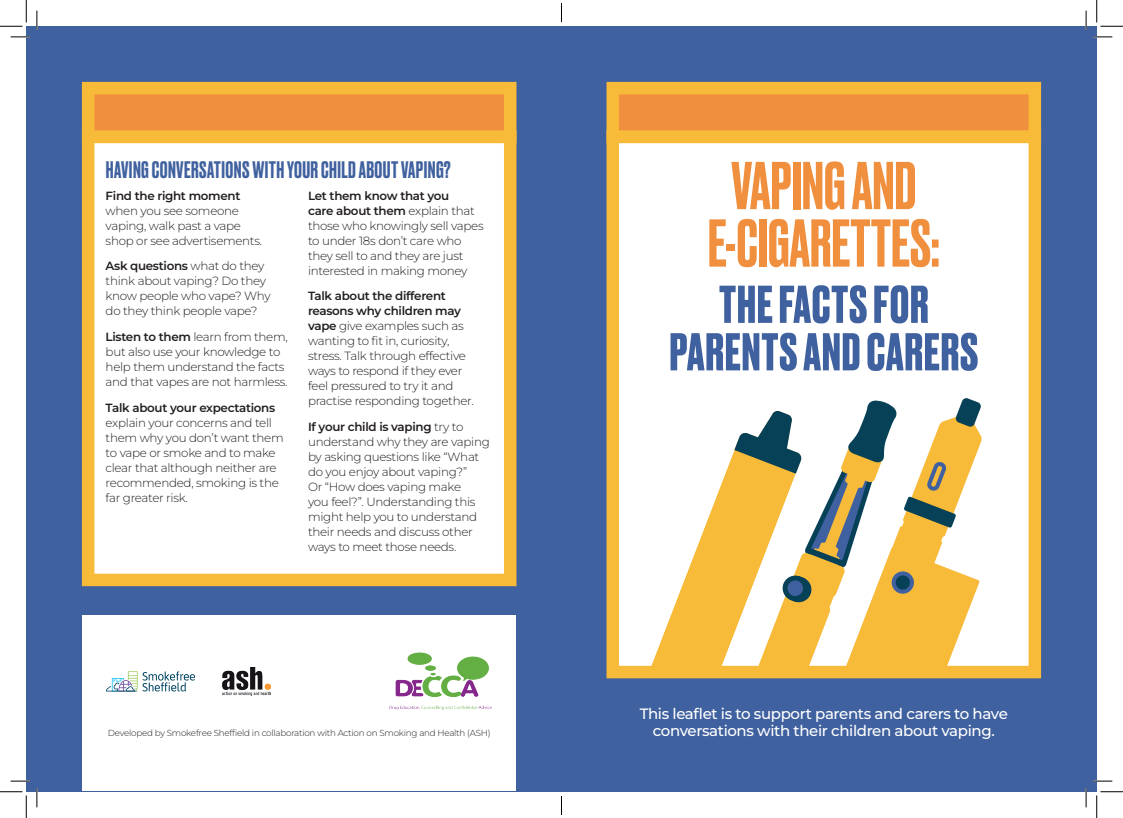
<style>
.page{position:relative;width:1123px;height:818px;background:#fff}
.page>*{position:absolute;margin:0;border:0;box-sizing:border-box;transform-origin:0 0}
.t1{font:500 63.5px/57.5px "Druk";color:#f08f3d;text-align:center}
.t2{font:700 50px/47.5px "Druk";letter-spacing:.02em;color:#40619f;text-align:center}
.t3{font:500 22.5px "Druk";letter-spacing:.02em;color:#40619f}
.t4{font:500 15px/17.5px "Montserrat";letter-spacing:-.025em;color:#fff;text-align:center}
.t5{font:300 11.88px/15px "Montserrat";letter-spacing:-.025em;color:#231f20}
.t6{font:600 11.88px "Montserrat";letter-spacing:-.025em;color:#231f20}
.t7{font:300 8.75px "Montserrat";letter-spacing:-.025em;color:#231f20}
.s1{font-weight:600}
</style>
<div class="page">
<div style="left:26px;top:26px;width:1070px;height:766px;background:#40619f"></div>
<div style="left:82px;top:615px;width:434px;height:176px;background:#fff"></div>
<div style="left:611px;top:86px;width:424px;height:52px;background:#f08f3d"></div>
<div style="left:88px;top:86px;width:423px;height:50px;background:#f08f3d"></div>
<div style="left:611px;top:135px;width:424px;height:542px;background:#fff"></div>
<div style="left:86px;top:135px;width:425px;height:451px;background:#fff"></div>
<img style="left:222px;top:667px;width:49px;height:28px">
<svg style="left:106px;top:671px;width:89px;height:20px"></svg>
<svg style="left:651px;top:581px;width:33px;height:84px"></svg>
<svg style="left:684px;top:398px;width:297px;height:267px"></svg>
<img style="left:389px;top:652px;width:103px;height:58px">
<div style="left:606px;top:82px;width:435px;height:61px;border:12px solid #f8bb39"></div>
<div style="left:82px;top:82px;width:434px;height:61px;border:12px solid #f8bb39"></div>
<div style="left:606px;top:130px;width:435px;height:548px;border:12px solid #f8bb39"></div>
<div style="left:82px;top:130px;width:434px;height:456px;border:12px solid #f8bb39"></div>
<svg style="left:11px;top:36px;width:18px;height:2px"></svg>
<svg style="left:1093px;top:36px;width:19px;height:2px"></svg>
<svg style="left:11px;top:780px;width:18px;height:2px"></svg>
<svg style="left:1093px;top:780px;width:19px;height:2px"></svg>
<svg style="left:36px;top:11px;width:2px;height:18px"></svg>
<svg style="left:36px;top:788px;width:2px;height:19px"></svg>
<svg style="left:1085px;top:11px;width:1px;height:18px"></svg>
<svg style="left:1085px;top:788px;width:1px;height:19px"></svg>
<svg style="left:0;top:0;width:27px;height:27px"></svg>
<svg style="left:0;top:791px;width:27px;height:27px"></svg>
<svg style="left:1096px;top:0;width:27px;height:27px"></svg>
<svg style="left:1096px;top:791px;width:27px;height:27px"></svg>
<svg style="left:561px;top:3px;width:1px;height:19px"></svg>
<svg style="left:561px;top:796px;width:1px;height:19px"></svg>
<h3 class="t3" style="left:106px;top:154px;width:346px">HAVING CONVERSATIONS WITH YOUR CHILD ABOUT VAPING?</h3>
<p class="t6" style="left:106px;top:188px;width:136px">Find the right moment</p>
<p class="t5" style="left:106px;top:203px;width:158px">when you see someone vaping, walk past a vape shop or see advertisements.</p>
<p class="t5" style="left:106px;top:258px;width:167px"><span class="s1">Ask questions</span> what do they think about vaping? Do they know people who vape? Why do they think people vape?</p>
<p class="t5" style="left:106px;top:329px;width:184px"><span class="s1">Listen to them</span> learn from them, but also use your knowledge to help them understand the facts and that vapes are not harmless.</p>
<p class="t6" style="left:106px;top:399px;width:171px">Talk about your expectations</p>
<p class="t5" style="left:106px;top:415px;width:179px">explain your concerns and tell them why you don’t want them to vape or smoke and to make clear that although neither are recommended, smoking is the far greater risk.</p>
<p class="t5" style="left:308px;top:188px;width:177px"><span class="s1">Let them know that you<br>care about them</span> explain that those who knowingly sell vapes to under 18s don’t care who they sell to and they are just interested in making money</p>
<p class="t5" style="left:308px;top:288px;width:167px"><span class="s1">Talk about the different reasons why children may vape</span> give examples such as wanting to fit in, curiosity, stress. Talk through effective ways to respond if they ever feel pressured to try it and practise responding together.</p>
<p class="t5" style="left:308px;top:419px;width:183px"><span class="s1">If your child is vaping</span> try to understand why they are vaping by asking questions like “What do you enjoy about vaping?”<br>Or “How does vaping make<br>you feel?”. Understanding this might help you to understand their needs and discuss other ways to meet those needs.</p>
<p class="t7" style="left:108px;top:727px;width:384px">Developed by Smokefree Sheffield in collaboration with Action on Smoking and Health (ASH)</p>
<h1 class="t1" style="left:708px;top:154px;width:233px">VAPING AND<br>E-CIGARETTES:</h1>
<h2 class="t2" style="left:669px;top:278px;width:310px">THE FACTS FOR<br>PARENTS AND CARERS</h2>
<p class="t4" style="left:639px;top:704px;width:370px">This leaflet is to support parents and carers to have conversations with their children about vaping.</p>
</div>
